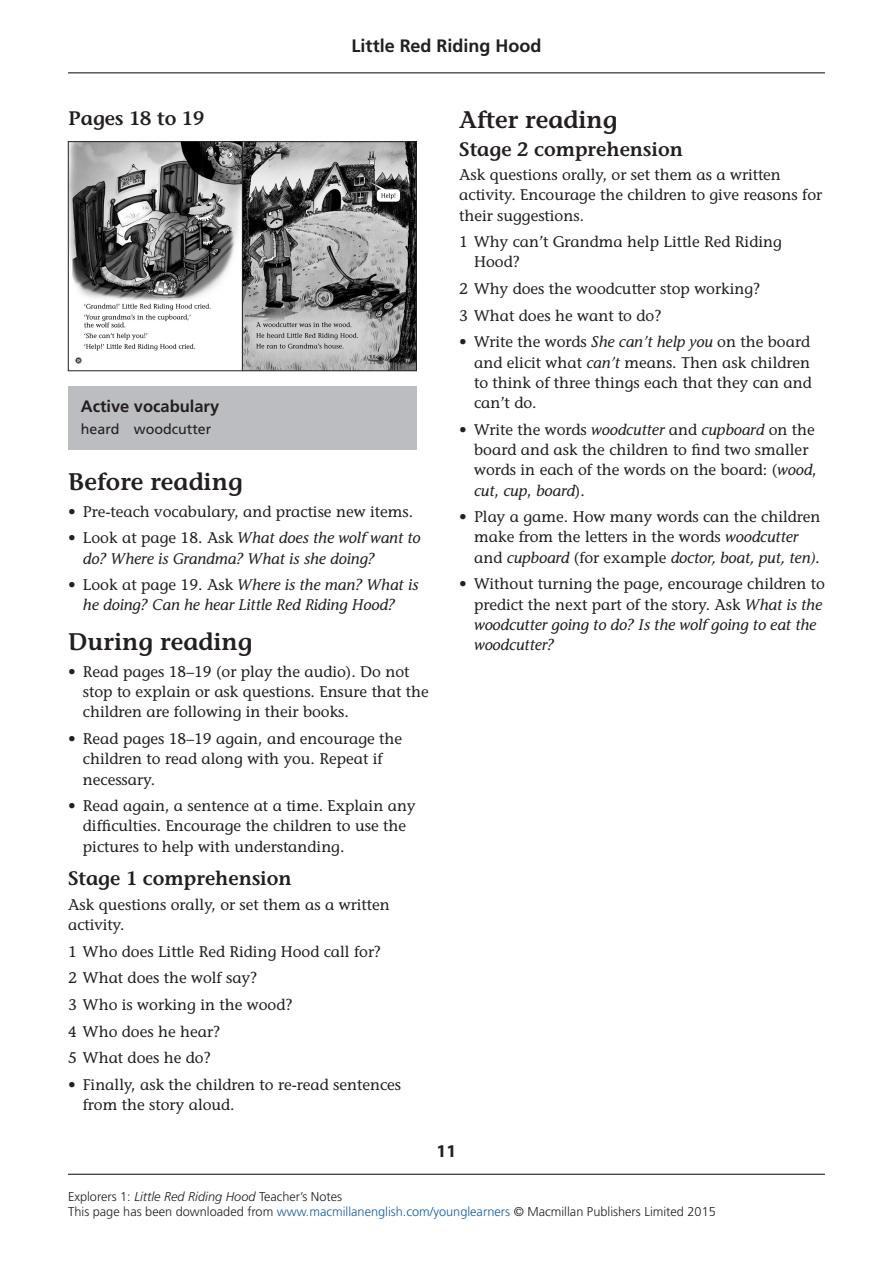
<style>
.page{position:relative;width:893px;height:1263px;background:#fff}
.page>*{position:absolute;margin:0;border:0;box-sizing:border-box;transform-origin:0 0}
.F_Head__p3{font:600 24px "Stone Informal Std";color:#231f20}
.G_Head{font:600 19.5px "Stone Informal Std";color:#231f20}
.D_Head{font:600 19.5px "Stone Informal Std";color:#231f20}
.t1{font:700 18px "Frutiger LT Std";color:#231f20}
.t2{font:700 18px "Myriad Pro";color:#231f20}
.t3{font:700 16.5px "Frutiger LT Std";color:#231f20}
._2_Text__bullet{font:500 15.3px/20.2px "Stone Informal Std";color:#231f20}
._3_Text__full_out{font:500 15.3px/20.2px "Stone Informal Std";color:#231f20}
._2_Text__bullet-2{font:italic 500 15.3px/20.2px "Stone Informal Std";color:#231f20}
.t4{font:14.25px "Frutiger LT Std";color:#231f20}
.t5{font:300 12.75px/15px "Frutiger LT Std";color:#231f20}
.s1{font-style:normal}
.s2{font-style:italic}
.s3{color:#175d9e}
</style>
<div class="page">
<hr style="left:68px;top:72px;width:757px;height:1px;background:#231f20">
<hr style="left:68px;top:1174px;width:757px;height:1px;background:#231f20">
<img style="left:70px;top:143px;width:345px;height:226px">
<div style="left:68px;top:141px;width:349px;height:230px;border:1px solid #231f20"></div>
<hr style="left:242px;top:141px;width:1px;height:230px;background:#231f20">
<div style="left:68px;top:386px;width:349px;height:64px;background:#bcbdc0"></div>
<p class="t1" style="left:352px;top:35px;width:191px">Little Red Riding Hood</p>
<p class="D_Head" style="left:68px;top:106px;width:138px">Pages 18 to 19</p>
<p class="t3" style="left:81px;top:396px;width:140px">Active vocabulary</p>
<p class="t4" style="left:81px;top:421px;width:132px">heard woodcutter</p>
<p class="F_Head__p3" style="left:68px;top:467px;width:176px">Before reading</p>
<p class="_2_Text__bullet" style="left:68px;top:501px;width:347px">• Pre-teach vocabulary, and practise new items.</p>
<p class="_2_Text__bullet-2" style="left:83px;top:528px;width:339px;text-indent:-15px"><span class="s1">• Look at page 18. Ask</span> What does the wolf want to do? Where is Grandma? What is she doing?</p>
<p class="_2_Text__bullet-2" style="left:68px;top:575px;width:352px;text-align:center"><span class="s1">• Look at page 19. Ask</span> Where is the man? What is he doing? Can he hear Little Red Riding Hood?</p>
<p class="F_Head__p3" style="left:68px;top:628px;width:186px">During reading</p>
<p class="_2_Text__bullet" style="left:83px;top:661px;width:347px;text-indent:-15px">• Read pages 18–19 (or play the audio). Do not stop to explain or ask questions. Ensure that the children are following in their books.</p>
<p class="_2_Text__bullet" style="left:83px;top:729px;width:321px;text-indent:-15px">• Read pages 18–19 again, and encourage the children to read along with you. Repeat if necessary.</p>
<p class="_2_Text__bullet" style="left:83px;top:796px;width:334px;text-indent:-15px">• Read again, a sentence at a time. Explain any difficulties. Encourage the children to use the pictures to help with understanding.</p>
<p class="G_Head" style="left:68px;top:867px;width:225px">Stage 1 comprehension</p>
<p class="_3_Text__full_out" style="left:68px;top:894px;width:323px">Ask questions orally, or set them as a written activity.</p>
<p class="_2_Text__bullet" style="left:68px;top:941px;width:315px">1 Who does Little Red Riding Hood call for?</p>
<p class="_2_Text__bullet" style="left:68px;top:968px;width:191px">2 What does the wolf say?</p>
<p class="_2_Text__bullet" style="left:68px;top:995px;width:226px">3 Who is working in the wood?</p>
<p class="_2_Text__bullet" style="left:68px;top:1021px;width:154px">4 Who does he hear?</p>
<p class="_2_Text__bullet" style="left:68px;top:1048px;width:144px">5 What does he do?</p>
<p class="_2_Text__bullet" style="left:83px;top:1074px;width:320px;text-indent:-15px">• Finally, ask the children to re-read sentences from the story aloud.</p>
<p class="F_Head__p3" style="left:459px;top:106px;width:160px">After reading</p>
<p class="G_Head" style="left:459px;top:137px;width:225px">Stage 2 comprehension</p>
<p class="_3_Text__full_out" style="left:459px;top:165px;width:364px">Ask questions orally, or set them as a written activity. Encourage the children to give reasons for their suggestions.</p>
<p class="_2_Text__bullet" style="left:474px;top:232px;width:309px;text-indent:-15px">1 Why can’t Grandma help Little Red Riding<br>Hood?</p>
<p class="_2_Text__bullet" style="left:459px;top:279px;width:302px">2 Why does the woodcutter stop working?</p>
<p class="_2_Text__bullet" style="left:459px;top:305px;width:204px">3 What does he want to do?</p>
<p class="_2_Text__bullet" style="left:474px;top:332px;width:339px;text-align:justify;text-indent:-15px">• Write the words <span class="s2">She can’t help you</span> on the board and elicit what <span class="s2">can’t</span> means. Then ask children to think of three things each that they can and can’t do.</p>
<p class="_2_Text__bullet" style="left:474px;top:419px;width:344px;text-indent:-15px">• Write the words <span class="s2">woodcutter</span> and <span class="s2">cupboard</span> on the board and ask the children to find two smaller words in each of the words on the board: (<span class="s2">wood</span>, <span class="s2">cut</span>, <span class="s2">cup</span>, <span class="s2">board</span>).</p>
<p class="_2_Text__bullet" style="left:474px;top:507px;width:348px;text-indent:-15px">• Play a game. How many words can the children make from the letters in the words <span class="s2">woodcutter </span>and <span class="s2">cupboard</span> (for example <span class="s2">doctor, boat, put, ten).</span></p>
<p class="_2_Text__bullet" style="left:474px;top:574px;width:352px;text-indent:-15px">• Without turning the page, encourage children to predict the next part of the story. Ask <span class="s2">What is the woodcutter going to do? Is the wolf going to eat the woodcutter?</span></p>
<p class="t2" style="left:436px;top:1139px;width:21px">11</p>
<p class="t5" style="left:68px;top:1189px;width:649px">Explorers 1: <span class="s2">Little Red Riding Hood</span> Teacher’s Notes<br>This page has been downloaded from <span class="s3">www.macmillanenglish.com/younglearners</span> © Macmillan Publishers Limited 2015</p>
</div>
